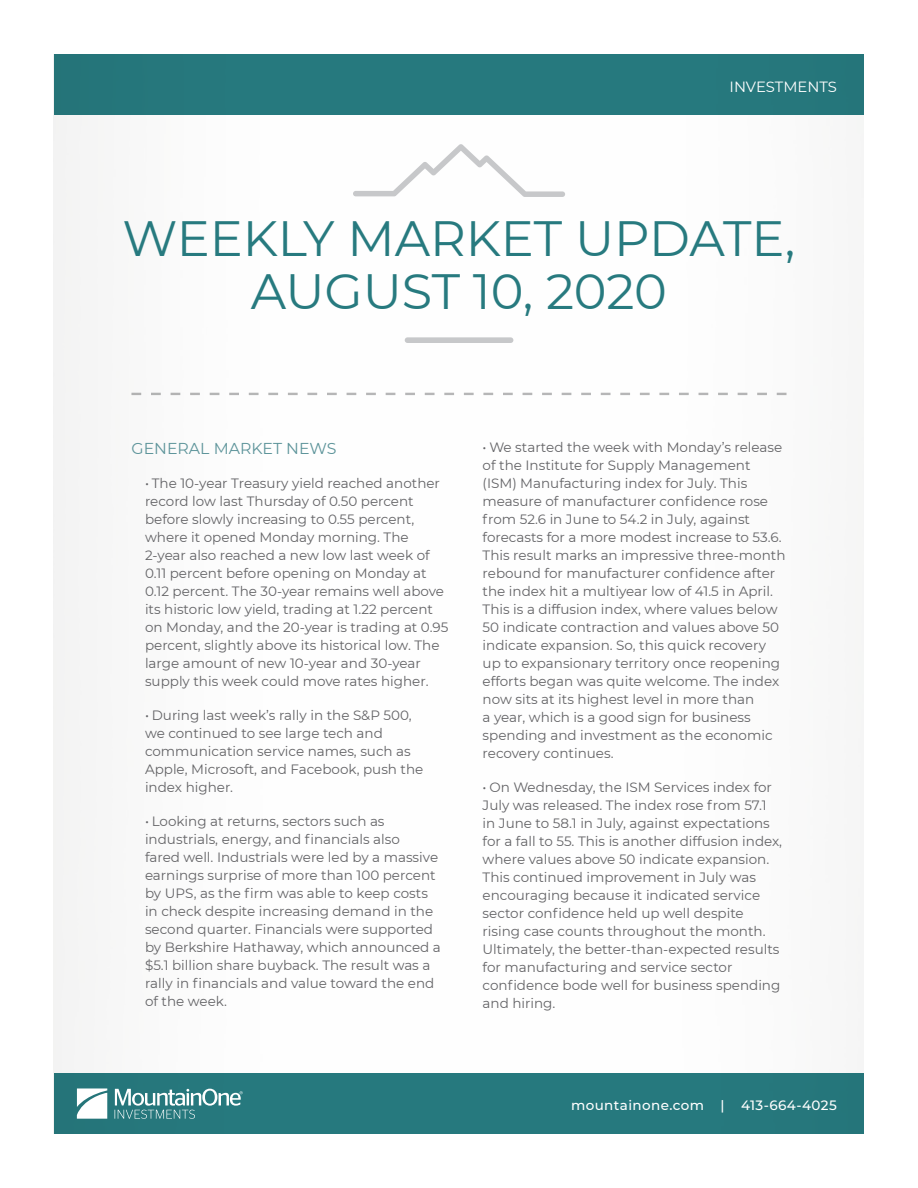
<style>
.page{position:relative;width:918px;height:1188px;background:#fff}
.page>*{position:absolute;margin:0;border:0;box-sizing:border-box;transform-origin:0 0}
.t1{font:49.5px/52.5px "Montserrat";color:#277a7f;text-align:center}
.Bullets_2{font:15.75px "Montserrat";color:#5d949a}
.t2{font:14.85px "Montserrat";color:#fff}
.t3{font:13.5px/18px "Montserrat";color:#636366}
.t4{font:500 13.5px "Montserrat";letter-spacing:.03em;color:#fff}
</style>
<div class="page">
<div style="left:54px;top:1073px;width:810px;height:61px;background:#277a7f"></div>
<div style="left:54px;top:54px;width:810px;height:61px;background:#277a7f"></div>
<svg style="left:77px;top:1088px;width:30px;height:31px"></svg>
<svg style="left:115px;top:1089px;width:128px;height:30px"></svg>
<svg style="left:353px;top:144px;width:212px;height:53px"></svg>
<div style="left:405px;top:337px;width:108px;height:6px;background:#c7c8ca;border-radius:3px"></div>
<svg style="left:131px;top:393px;width:656px;height:2px"></svg>
<p class="t2" style="left:730px;top:76px;width:109px">INVESTMENTS</p>
<p class="t1" style="left:123px;top:211px;width:674px">WEEKLY MARKET UPDATE,<br>AUGUST 10, 2020</p>
<p class="Bullets_2" style="left:132px;top:437px;width:206px">GENERAL MARKET NEWS</p>
<p class="t3" style="left:145px;top:474px;width:305px">• The 10-year Treasury yield reached another record low last Thursday of 0.50 percent before slowly increasing to 0.55 percent, where it opened Monday morning. The 2-year also reached a new low last week of 0.11 percent before opening on Monday at 0.12 percent. The 30-year remains well above its historic low yield, trading at 1.22 percent on Monday, and the 20-year is trading at 0.95 percent, slightly above its historical low. The large amount of new 10-year and 30-year supply this week could move rates higher.</p>
<p class="t3" style="left:145px;top:706px;width:280px">• During last week’s rally in the S&amp;P 500, we continued to see large tech and communication service names, such as Apple, Microsoft, and Facebook, push the index higher.</p>
<p class="t3" style="left:145px;top:812px;width:297px">• Looking at returns, sectors such as industrials, energy, and financials also<br>fared well. Industrials were led by a massive earnings surprise of more than 100 percent by UPS, as the firm was able to keep costs in check despite increasing demand in the second quarter. Financials were supported by Berkshire Hathaway, which announced a $5.1 billion share buyback. The result was a rally in financials and value toward the end of the week.</p>
<p class="t3" style="left:483px;top:437px;width:304px">• We started the week with Monday’s release of the Institute for Supply Management (ISM) Manufacturing index for July. This measure of manufacturer confidence rose from 52.6 in June to 54.2 in July, against forecasts for a more modest increase to 53.6.<br>This result marks an impressive three-month rebound for manufacturer confidence after the index hit a multiyear low of 41.5 in April.<br>This is a diffusion index, where values below 50 indicate contraction and values above 50 indicate expansion. So, this quick recovery up to expansionary territory once reopening efforts began was quite welcome. The index now sits at its highest level in more than<br>a year, which is a good sign for business spending and investment as the economic recovery continues.</p>
<p class="t3" style="left:483px;top:777px;width:301px">• On Wednesday, the ISM Services index for July was released. The index rose from 57.1 in June to 58.1 in July, against expectations for a fall to 55. This is another diffusion index, where values above 50 indicate expansion.<br>This continued improvement in July was encouraging because it indicated service sector confidence held up well despite rising case counts throughout the month.<br>Ultimately, the better-than-expected results for manufacturing and service sector confidence bode well for business spending and hiring.</p>
<p class="t4" style="left:571px;top:1096px;width:267px">mountainone.com | 413-664-4025</p>
</div>
